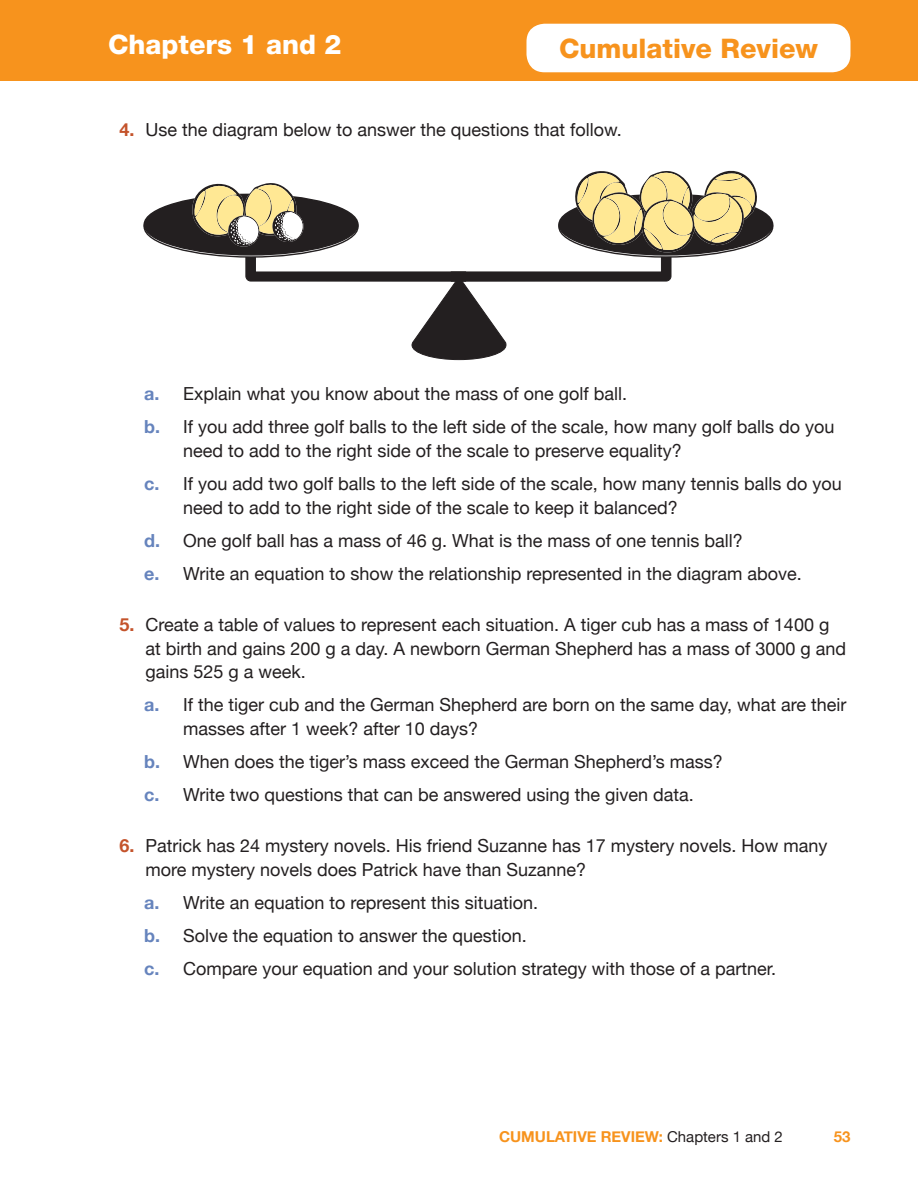
<style>
.page{position:relative;width:918px;height:1188px;background:#fff}
.page>*{position:absolute;margin:0;border:0;box-sizing:border-box;transform-origin:0 0}
.t1{font:800 27px "Helvetica Neue";color:#f7931d}
.t2{font:800 27px "Helvetica Neue";color:#fff}
.t3{font:18px/33px "Helvetica Neue";color:#231f20}
.t4{font:700 15px "Helvetica Neue";color:#f7931d}
.s1{font-weight:700;color:#fff}
.s2{font-weight:700;color:#c4532b}
.s3{font-weight:700;color:#6684bd}
.s4{font-weight:400;color:#231f20}
</style>
<div class="page">
<div style="left:0;top:0;width:918px;height:81px;background:#f7931d"></div>
<div style="left:526px;top:24px;width:324px;height:48px;background:#fff;border-radius:18px"></div>
<div style="left:144px;top:194px;width:214px;height:61px;background:#231f20;border-radius:50%"></div>
<div style="left:559px;top:194px;width:214px;height:61px;background:#231f20;border-radius:50%"></div>
<svg style="left:192px;top:171px;width:567px;height:189px"></svg>
<h1 class="t2" style="left:108px;top:28px;width:235px">Chapters 1 and 2</h1>
<h1 class="t1" style="left:559px;top:33px;width:260px">Cumulative Review</h1>
<p class="t3" style="left:110px;top:112px;width:514px"><span class="s1">1</span><span class="s2">4.</span> Use the diagram below to answer the questions that follow.</p>
<p class="t3" style="left:144px;top:376px;width:692px"><span class="s3">a.</span> Explain what you know about the mass of one golf ball.<br><span class="s3">b.</span> If you add three golf balls to the left side of the scale, how many golf balls do you</p>
<p class="t3" style="left:144px;top:433px;width:699px;text-indent:39px">need to add to the right side of the scale to preserve equality?<br><span class="s3">c.</span> If you add two golf balls to the left side of the scale, how many tennis balls do you</p>
<p class="t3" style="left:144px;top:490px;width:659px;text-indent:39px">need to add to the right side of the scale to keep it balanced?<br><span class="s3">d.</span> One golf ball has a mass of 46 g. What is the mass of one tennis ball?<br><span class="s3">e.</span> Write an equation to show the relationship represented in the diagram above.</p>
<p class="t3" style="left:146px;top:612px;width:702px;line-height:24px;text-indent:-36px"><span class="s1">1</span><span class="s2">5.</span> Create a table of values to represent each situation. A tiger cub has a mass of 1400 g at birth and gains 200 g a day. A newborn German Shepherd has a mass of 3000 g and gains 525 g a week.</p>
<p class="t3" style="left:183px;top:693px;width:665px;line-height:24px;text-indent:-39px"><span class="s3">a.</span> If the tiger cub and the German Shepherd are born on the same day, what are their masses after 1 week? after 10 days?</p>
<p class="t3" style="left:144px;top:745px;width:580px"><span class="s3">b.</span> When does the tiger’s mass exceed the German Shepherd’s mass? <span class="s3">c.</span> Write two questions that can be answered using the given data.</p>
<p class="t3" style="left:146px;top:834px;width:684px;line-height:24px;text-indent:-36px"><span class="s1">1</span><span class="s2">6.</span> Patrick has 24 mystery novels. His friend Suzanne has 17 mystery novels. How many more mystery novels does Patrick have than Suzanne?</p>
<p class="t3" style="left:144px;top:886px;width:634px"><span class="s3">a.</span> Write an equation to represent this situation.<br><span class="s3">b.</span> Solve the equation to answer the question.<br><span class="s3">c.</span> Compare your equation and your solution strategy with those of a partner.</p>
<p class="t4" style="left:499px;top:1128px;width:285px">CUMULATIVE REVIEW: <span class="s4">Chapters 1 and 2</span></p>
<p class="t4" style="left:834px;top:1128px;width:18px">53</p>
</div>
